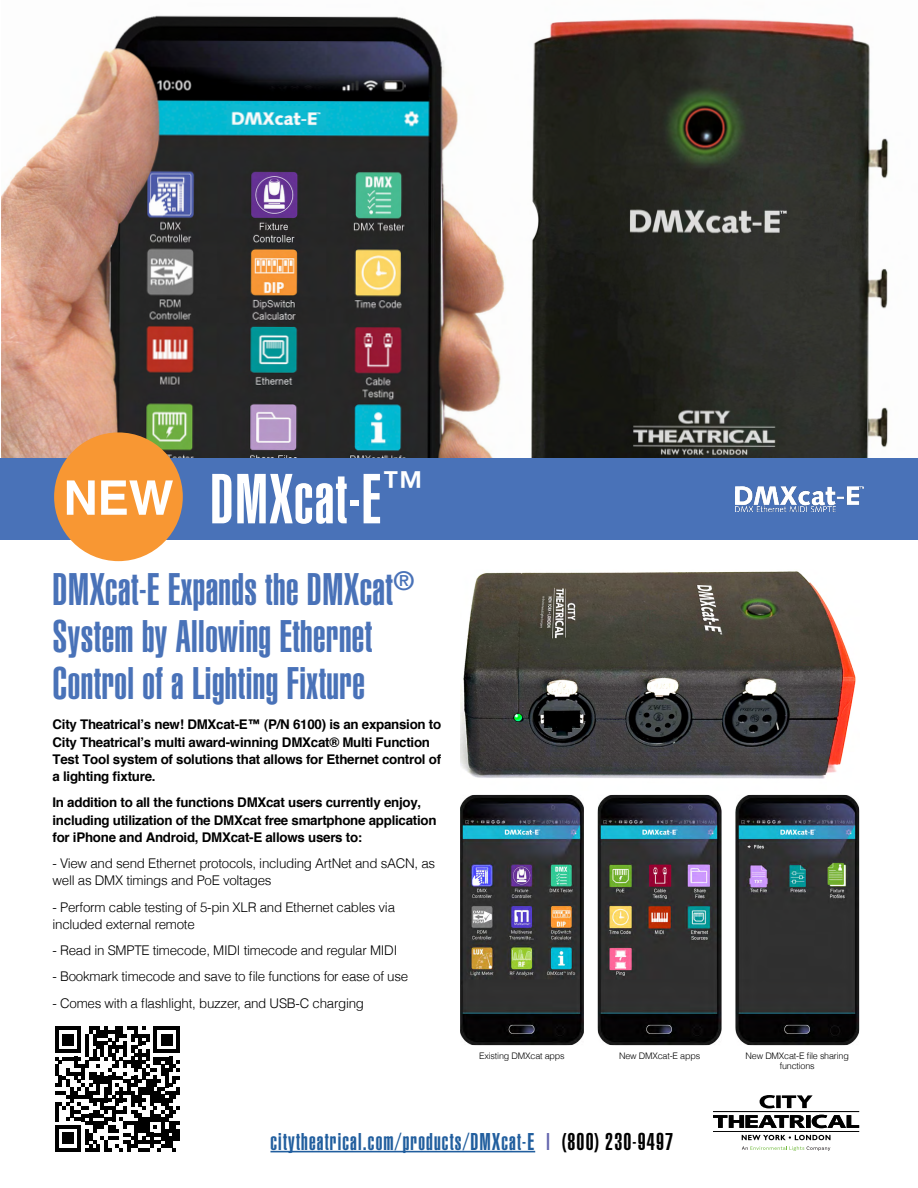
<style>
.page{position:relative;width:918px;height:1188px;background:#fff}
.page>*{position:absolute;margin:0;border:0;box-sizing:border-box;transform-origin:0 0}
.t1{font:900 extra-condensed 69.45px "Helvetica";letter-spacing:.02em;color:#fff}
.t2{font:900 extra-condensed 44.85px/47.1px "Helvetica";letter-spacing:.01em;color:#4972b8}
.t3{font:900 extra-condensed 23.85px "Helvetica";letter-spacing:.05em;color:#215e9e}
.t4{font:700 13.35px/17.2px "Helvetica";letter-spacing:-.02em;color:#000}
.t5{font:300 13.35px/17.2px "Helvetica";letter-spacing:-.02em;color:#000}
.t6{font:300 9px/10.8px "Helvetica";letter-spacing:-.02em;color:#000;text-align:center}
.s1{color:#6566ae}
.s2{color:#000}
</style>
<div class="page">
<img style="left:1px;top:15px;width:888px;height:443px">
<hr style="left:270px;top:1151px;width:265px;height:1px;background:#215e9e">
<div style="left:0;top:458px;width:918px;height:82px;background:#4972b8"></div>
<img style="left:735px;top:486px;width:129px;height:25px">
<img style="left:460px;top:571px;width:396px;height:208px">
<img style="left:460px;top:795px;width:124px;height:250px">
<img style="left:598px;top:795px;width:124px;height:250px">
<img style="left:735px;top:795px;width:124px;height:250px">
<div style="left:54px;top:432px;width:129px;height:129px;background:#f89733;border-radius:50%"></div>
<svg style="left:67px;top:480px;width:28px;height:35px"></svg>
<svg style="left:101px;top:480px;width:72px;height:35px"></svg>
<svg style="left:760px;top:1095px;width:15px;height:13px"></svg>
<div style="left:776px;top:1095px;width:5px;height:13px;background:#000"></div>
<svg style="left:782px;top:1095px;width:31px;height:13px"></svg>
<hr style="left:713px;top:1111px;width:146px;height:1px;background:#000">
<hr style="left:713px;top:1131px;width:146px;height:1px;background:#000">
<div style="left:806px;top:1115px;width:5px;height:13px;background:#000"></div>
<svg style="left:713px;top:1115px;width:92px;height:13px"></svg>
<svg style="left:812px;top:1115px;width:47px;height:13px"></svg>
<svg style="left:742px;top:1146px;width:88px;height:5px"></svg>
<svg style="left:742px;top:1135px;width:89px;height:5px"></svg>
<svg style="left:55px;top:1026px;width:125px;height:125px"></svg>
<hr style="left:176px;top:1129px;width:4px;height:11px;background:#000">
<h1 class="t1" style="left:210px;top:459px;width:213px">DMXcat-E<sup>™</sup></h1>
<h2 class="t2" style="left:53px;top:565px;width:363px">DMXcat-E Expands the DMXcat<sup>®<br></sup>System by Allowing Ethernet<br>Control of a Lighting Fixture</h2>
<p class="t4" style="left:53px;top:716px;width:390px">City Theatrical’s new! DMXcat-E™ (P/N 6100) is an expansion to City Theatrical’s multi award-winning DMXcat® Multi Function Test Tool system of solutions that allows for Ethernet control of a lighting fixture.</p>
<p class="t4" style="left:53px;top:794px;width:386px">In addition to all the functions DMXcat users currently enjoy, including utilization of the DMXcat free smartphone application for iPhone and Android, DMXcat-E allows users to:</p>
<p class="t5" style="left:53px;top:854px;width:384px">- View and send Ethernet protocols, including ArtNet and sACN, as well as DMX timings and PoE voltages</p>
<p class="t5" style="left:53px;top:898px;width:344px">- Perform cable testing of 5-pin XLR and Ethernet cables via included external remote</p>
<p class="t5" style="left:53px;top:941px;width:346px">- Read in SMPTE timecode, MIDI timecode and regular MIDI</p>
<p class="t5" style="left:53px;top:967px;width:357px">- Bookmark timecode and save to file functions for ease of use</p>
<p class="t5" style="left:53px;top:994px;width:313px">- Comes with a flashlight, buzzer, and USB-C charging</p>
<p class="t6" style="left:479px;top:1050px;width:87px">Existing DMXcat apps</p>
<p class="t6" style="left:619px;top:1050px;width:83px">New DMXcat-E apps</p>
<p class="t6" style="left:746px;top:1050px;width:105px">New DMXcat-E file sharing functions</p>
<h3 class="t3" style="left:270px;top:1128px;width:404px">citytheatrical.com/products/DMXcat-E <span class="s1">|</span> <span class="s2">(800) 230-9497</span></h3>
</div>
